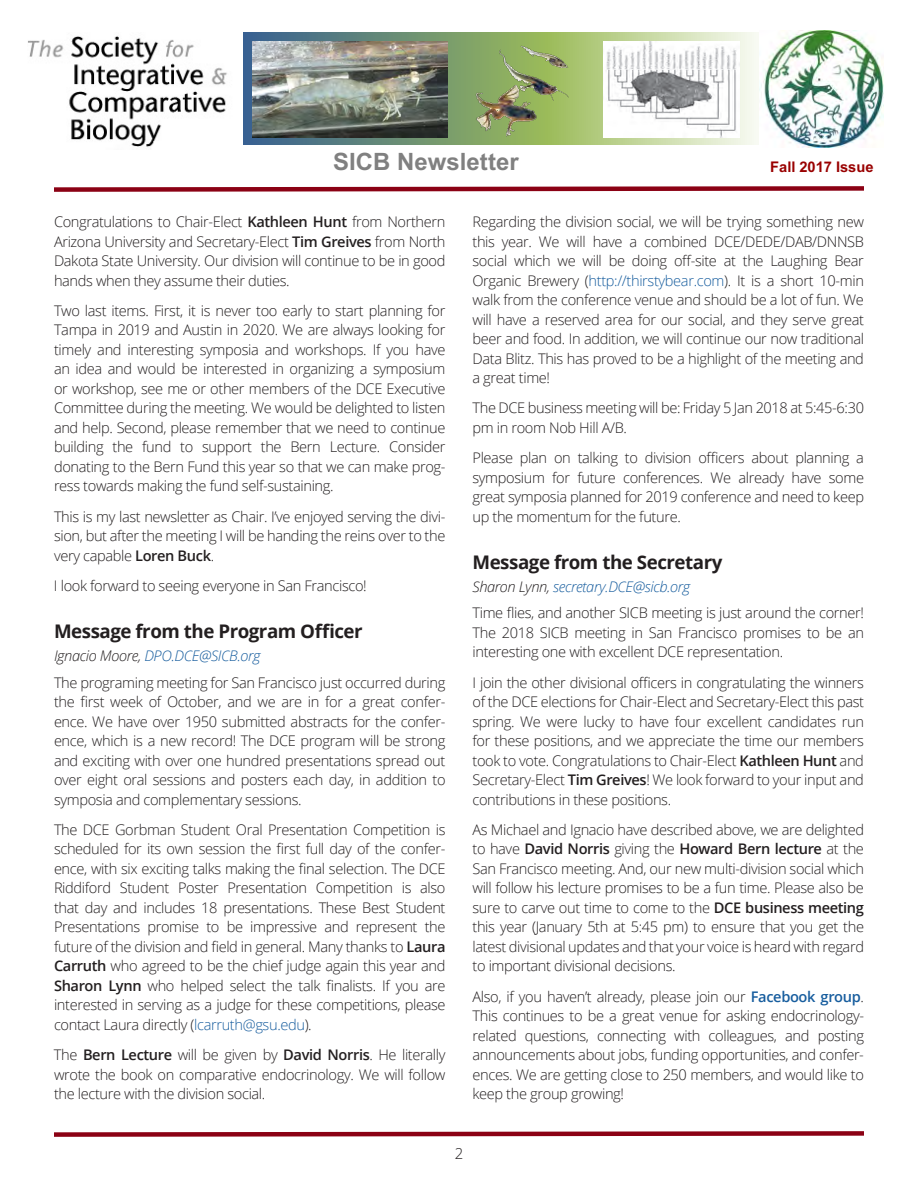
<style>
.page{position:relative;width:918px;height:1188px;background:#fff}
.page>*{position:absolute;margin:0;border:0;box-sizing:border-box;transform-origin:0 0}
.t1{font:700 23.85px "Arial";color:#808080}
.t2{font:700 18.75px "Open Sans";letter-spacing:-.025em;color:#231f20}
.t3{font:300 15px "Open Sans";color:#231f20}
.Body{font:300 14.7px/19.5px "Open Sans";letter-spacing:-.025em;color:#231f20;text-align:justify}
.Chair{font:italic 300 14.7px "Open Sans";letter-spacing:-.025em;color:#175d9e}
.t4{font:700 14.7px "Arial";color:#900}
.s1{font-weight:600}
.s2{color:#231f20}
.s3{color:#175d9e}
.s4{font-weight:600;color:#175d9e}
</style>
<div class="page">
<svg style="left:54px;top:186px;width:810px;height:6px"></svg>
<img style="left:28px;top:36px;width:199px;height:112px">
<svg style="left:243px;top:32px;width:517px;height:113px"></svg>
<img style="left:761px;top:30px;width:122px;height:117px">
<img style="left:603px;top:42px;width:136px;height:96px">
<img style="left:471px;top:42px;width:102px;height:96px">
<img style="left:252px;top:42px;width:195px;height:96px">
<svg style="left:54px;top:1131px;width:810px;height:6px"></svg>
<h1 class="t1" style="left:333px;top:145px;width:187px">SICB Newsletter</h1>
<p class="t4" style="left:770px;top:157px;width:105px">Fall 2017 Issue</p>
<p class="Body" style="left:54px;top:212px;width:393px">Congratulations to Chair-Elect <span class="s1">Kathleen Hunt</span> from Northern Arizona University and Secretary-Elect <span class="s1">Tim Greives</span> from North Dakota State University. Our division will continue to be in good hands when they assume their duties.</p>
<p class="Body" style="left:54px;top:301px;width:393px">Two last items. First, it is never too early to start planning for Tampa in 2019 and Austin in 2020. We are always looking for timely and interesting symposia and workshops. If you have an idea and would be interested in organizing a symposium or workshop, see me or other members of the DCE Executive Committee during the meeting. We would be delighted to listen and help. Second, please remember that we need to continue building the fund to support the Bern Lecture. Consider donating to the Bern Fund this year so that we can make prog&shy;ress towards making the fund self-sustaining.</p>
<p class="Body" style="left:54px;top:506px;width:393px">This is my last newsletter as Chair. I’ve enjoyed serving the divi&shy;sion, but after the meeting I will be handing the reins over to the very capable <span class="s1">Loren Buck</span>.</p>
<p class="Body" style="left:54px;top:576px;width:314px">I look forward to seeing everyone in San Francisco!</p>
<p class="t2" style="left:54px;top:618px;width:310px">Message from the Program Officer</p>
<p class="Chair" style="left:54px;top:646px;width:208px"><span class="s2">Ignacio Moore,</span> DPO.DCE@SICB.org</p>
<p class="Body" style="left:54px;top:672px;width:393px">The programing meeting for San Francisco just occurred during the first week of October, and we are in for a great confer&shy;ence. We have over 1950 submitted abstracts for the confer&shy;ence, which is a new record! The DCE program will be strong and exciting with over one hundred presentations spread out over eight oral sessions and posters each day, in addition to symposia and complementary sessions.</p>
<p class="Body" style="left:54px;top:819px;width:393px">The DCE Gorbman Student Oral Presentation Competition is scheduled for its own session the first full day of the confer&shy;ence, with six exciting talks making the final selection. The DCE Riddiford Student Poster Presentation Competition is also that day and includes 18 presentations. These Best Student Presentations promise to be impressive and represent the future of the division and field in general. Many thanks to <span class="s1">Laura Carruth</span> who agreed to be the chief judge again this year and <span class="s1">Sharon Lynn</span> who helped select the talk finalists. If you are interested in serving as a judge for these competitions, please contact Laura directly (<span class="s3">lcarruth@gsu.edu</span>).</p>
<p class="Body" style="left:54px;top:1045px;width:393px">The <span class="s1">Bern Lecture</span> will be given by <span class="s1">David Norris</span>. He literally wrote the book on comparative endocrinology. We will follow the lecture with the division social.</p>
<p class="Body" style="left:472px;top:212px;width:393px">Regarding the division social, we will be trying something new this year. We will have a combined DCE/DEDE/DAB/DNNSB social which we will be doing off-site at the Laughing Bear Organic Brewery (<span class="s3">http://thirstybear.com</span>). It is a short 10-min walk from the conference venue and should be a lot of fun. We will have a reserved area for our social, and they serve great beer and food. In addition, we will continue our now traditional Data Blitz. This has proved to be a highlight of the meeting and a great time!</p>
<p class="Body" style="left:472px;top:398px;width:393px">The DCE business meeting will be: Friday 5 Jan 2018 at 5:45-6:30 pm in room Nob Hill A/B.</p>
<p class="Body" style="left:472px;top:448px;width:393px">Please plan on talking to division officers about planning a symposium for future conferences. We already have some great symposia planned for 2019 conference and need to keep up the momentum for the future.</p>
<p class="t2" style="left:472px;top:549px;width:251px">Message from the Secretary</p>
<p class="Chair" style="left:472px;top:577px;width:219px"><span class="s2">Sharon Lynn,</span> secretary.DCE@sicb.org</p>
<p class="Body" style="left:472px;top:603px;width:393px">Time flies, and another SICB meeting is just around the corner!<br>The 2018 SICB meeting in San Francisco promises to be an interesting one with excellent DCE representation.</p>
<p class="Body" style="left:472px;top:672px;width:393px">I join the other divisional officers in congratulating the winners of the DCE elections for Chair-Elect and Secretary-Elect this past spring. We were lucky to have four excellent candidates run for these positions, and we appreciate the time our members took to vote. Congratulations to Chair-Elect <span class="s1">Kathleen Hunt</span> and Secretary-Elect <span class="s1">Tim Greives</span>! We look forward to your input and contributions in these positions.</p>
<p class="Body" style="left:472px;top:819px;width:393px">As Michael and Ignacio have described above, we are delighted to have <span class="s1">David Norris</span> giving the <span class="s1">Howard Bern lecture</span> at the San Francisco meeting. And, our new multi-division social which will follow his lecture promises to be a fun time. Please also be sure to carve out time to come to the <span class="s1">DCE business meeting </span>this year (January 5th at 5:45 pm) to ensure that you get the latest divisional updates and that your voice is heard with regard to important divisional decisions.</p>
<p class="Body" style="left:473px;top:986px;width:393px">Also, if you haven’t already, please join our <span class="s4">Facebook group</span>.<br>This continues to be a great venue for asking endocrinology&shy;related questions, connecting with colleagues, and posting announcements about jobs, funding opportunities, and confer&shy;ences. We are getting close to 250 members, and would like to keep the group growing!</p>
<p class="t3" style="left:455px;top:1143px;width:10px">2</p>
</div>
